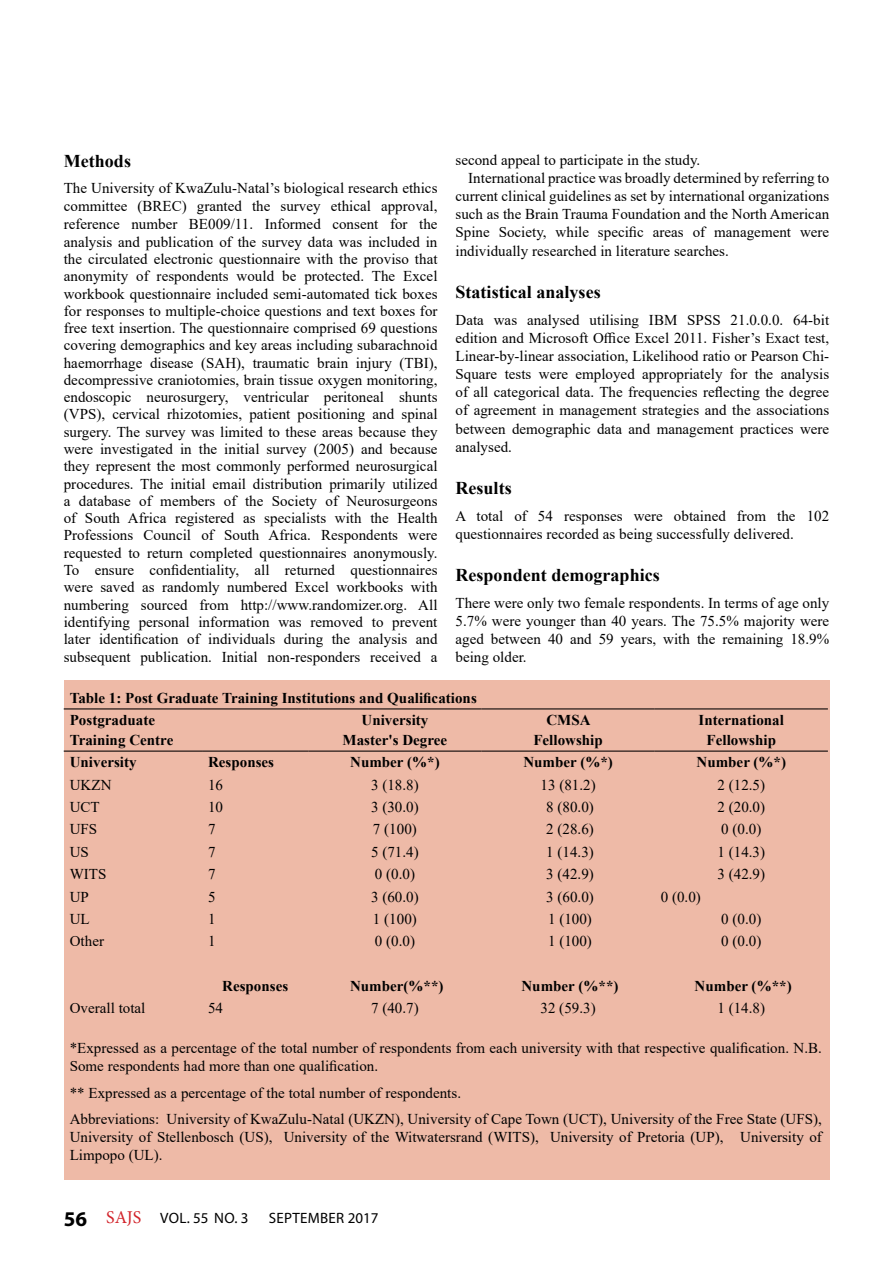
<style>
.page{position:relative;width:893px;height:1263px;background:#fff}
.page>*{position:absolute;margin:0;border:0;box-sizing:border-box;transform-origin:0 0}
.t1{font:700 18px "Times New Roman";color:#000}
.t2{font:15px/17.4px "Times New Roman";color:#000}
.t3{font:700 15px/20px "Times New Roman";color:#000;text-align:center}
.t4{font:15px "Myriad Pro";letter-spacing:.02em;color:#000}
.s1{font-weight:700;font-size:21px}
.s2{font-family:"Minion Pro";font-size:18px;color:#d2232a}
</style>
<div class="page">
<div style="left:64px;top:680px;width:765px;height:500px;background:#eebaa7"></div>
<hr style="left:64px;top:708px;width:138px;height:1px;background:#000">
<hr style="left:202px;top:708px;width:106px;height:1px;background:#000">
<hr style="left:308px;top:708px;width:173px;height:1px;background:#000">
<hr style="left:481px;top:708px;width:174px;height:1px;background:#000">
<hr style="left:655px;top:708px;width:173px;height:1px;background:#000">
<hr style="left:64px;top:750px;width:138px;height:2px;background:#000">
<hr style="left:202px;top:750px;width:106px;height:2px;background:#000">
<hr style="left:308px;top:750px;width:173px;height:2px;background:#000">
<hr style="left:481px;top:750px;width:174px;height:2px;background:#000">
<hr style="left:655px;top:750px;width:173px;height:2px;background:#000">
<p class="t2" style="left:455px;top:151px;width:246px">second appeal to participate in the study.</p>
<p class="t2" style="left:468px;top:169px;width:362px">International practice was broadly determined by referring to</p>
<p class="t2" style="left:455px;top:187px;width:375px">current clinical guidelines as set by international organizations</p>
<p class="t2" style="left:455px;top:205px;width:375px">such as the Brain Trauma Foundation and the North American</p>
<p class="t2" style="left:455px;top:223px;width:375px">Spine Society, while specific areas of management were</p>
<p class="t2" style="left:455px;top:241px;width:275px">individually researched in literature searches.</p>
<p class="t1" style="left:455px;top:279px;width:147px">Statistical analyses</p>
<p class="t2" style="left:455px;top:310px;width:375px;line-height:18.1px;text-align:justify">Data was analysed utilising IBM SPSS 21.0.0.0. 64-bit edition and Microsoft Office Excel 2011. Fisher’s Exact test, Linear-by-linear association, Likelihood ratio or Pearson Chi-Square tests were employed appropriately for the analysis of all categorical data. The frequencies reflecting the degree of agreement in management strategies and the associations between demographic data and management practices were analysed.</p>
<p class="t1" style="left:455px;top:475px;width:58px">Results</p>
<p class="t2" style="left:455px;top:506px;width:375px;line-height:18.1px">A total of 54 responses were obtained from the 102 questionnaires recorded as being successfully delivered.</p>
<p class="t1" style="left:455px;top:562px;width:206px">Respondent demographics</p>
<p class="t2" style="left:455px;top:593px;width:375px;line-height:18.1px;text-align:justify">There were only two female respondents. In terms of age only 5.7% were younger than 40 years. The 75.5% majority were aged between 40 and 59 years, with the remaining 18.9% being older.</p>
<p class="t3" style="left:70px;top:686px;width:409px;line-height:22.2px;text-align:left">Table 1: Post Graduate Training Institutions and Qualifications<br>Postgraduate</p>
<p class="t3" style="left:70px;top:730px;width:105px">Training Centre</p>
<p class="t1" style="left:64px;top:148px;width:69px">Methods</p>
<p class="t2" style="left:64px;top:179px;width:375px;text-align:justify">The University of KwaZulu-Natal’s biological research ethics committee (BREC) granted the survey ethical approval, reference number BE009/11. Informed consent for the analysis and publication of the survey data was included in the circulated electronic questionnaire with the proviso that anonymity of respondents would be protected. The Excel workbook questionnaire included semi-automated tick boxes for responses to multiple-choice questions and text boxes for free text insertion. The questionnaire comprised 69 questions covering demographics and key areas including subarachnoid haemorrhage disease (SAH), traumatic brain injury (TBI), decompressive craniotomies, brain tissue oxygen monitoring, endoscopic neurosurgery, ventricular peritoneal shunts (VPS), cervical rhizotomies, patient positioning and spinal surgery. The survey was limited to these areas because they were investigated in the initial survey (2005) and because they represent the most commonly performed neurosurgical procedures. The initial email distribution primarily utilized a database of members of the Society of Neurosurgeons of South Africa registered as specialists with the Health Professions Council of South Africa. Respondents were requested to return completed questionnaires anonymously.<br>To ensure confidentiality, all returned questionnaires were saved as randomly numbered Excel workbooks with numbering sourced from http://www.randomizer.org. All identifying personal information was removed to prevent later identification of individuals during the analysis and subsequent publication. Initial non-responders received a</p>
<p class="t3" style="left:343px;top:710px;width:106px">University<br>Master's Degree</p>
<p class="t3" style="left:533px;top:710px;width:71px">CMSA<br>Fellowship</p>
<p class="t3" style="left:699px;top:710px;width:87px">International<br>Fellowship</p>
<p class="t3" style="left:70px;top:752px;width:68px">University</p>
<p class="t3" style="left:208px;top:752px;width:68px">Responses</p>
<p class="t3" style="left:350px;top:752px;width:91px">Number (%*)</p>
<p class="t3" style="left:523px;top:752px;width:91px">Number (%*)</p>
<p class="t3" style="left:696px;top:752px;width:91px">Number (%*)</p>
<p class="t2" style="left:70px;top:775px;width:43px">UKZN</p>
<p class="t2" style="left:208px;top:775px;width:17px">16</p>
<p class="t2" style="left:371px;top:775px;width:49px">3 (18.8)</p>
<p class="t2" style="left:540px;top:775px;width:57px">13 (81.2)</p>
<p class="t2" style="left:717px;top:775px;width:49px">2 (12.5)</p>
<p class="t2" style="left:70px;top:798px;width:32px">UCT</p>
<p class="t2" style="left:208px;top:798px;width:17px">10</p>
<p class="t2" style="left:371px;top:798px;width:49px">3 (30.0)</p>
<p class="t2" style="left:546px;top:798px;width:49px">8 (80.0)</p>
<p class="t2" style="left:717px;top:798px;width:49px">2 (20.0)</p>
<p class="t2" style="left:70px;top:820px;width:29px">UFS</p>
<p class="t2" style="left:208px;top:820px;width:9px">7</p>
<p class="t2" style="left:373px;top:820px;width:45px">7 (100)</p>
<p class="t2" style="left:546px;top:820px;width:49px">2 (28.6)</p>
<p class="t2" style="left:721px;top:820px;width:42px">0 (0.0)</p>
<p class="t2" style="left:70px;top:843px;width:21px">US</p>
<p class="t2" style="left:208px;top:843px;width:9px">7</p>
<p class="t2" style="left:371px;top:843px;width:49px">5 (71.4)</p>
<p class="t2" style="left:546px;top:843px;width:49px">1 (14.3)</p>
<p class="t2" style="left:717px;top:843px;width:49px">1 (14.3)</p>
<p class="t2" style="left:70px;top:865px;width:38px">WITS</p>
<p class="t2" style="left:208px;top:865px;width:9px">7</p>
<p class="t2" style="left:375px;top:865px;width:42px">0 (0.0)</p>
<p class="t2" style="left:546px;top:865px;width:49px">3 (42.9)</p>
<p class="t2" style="left:717px;top:865px;width:49px">3 (42.9)</p>
<p class="t2" style="left:70px;top:887px;width:21px">UP</p>
<p class="t2" style="left:208px;top:887px;width:9px">5</p>
<p class="t2" style="left:371px;top:887px;width:49px">3 (60.0)</p>
<p class="t2" style="left:546px;top:887px;width:49px">3 (60.0)</p>
<p class="t2" style="left:661px;top:887px;width:42px">0 (0.0)</p>
<p class="t2" style="left:70px;top:910px;width:22px">UL</p>
<p class="t2" style="left:208px;top:910px;width:9px">1</p>
<p class="t2" style="left:373px;top:910px;width:45px">1 (100)</p>
<p class="t2" style="left:548px;top:910px;width:45px">1 (100)</p>
<p class="t2" style="left:721px;top:910px;width:42px">0 (0.0)</p>
<p class="t2" style="left:70px;top:932px;width:36px">Other</p>
<p class="t2" style="left:208px;top:932px;width:9px">1</p>
<p class="t2" style="left:375px;top:932px;width:42px">0 (0.0)</p>
<p class="t2" style="left:548px;top:932px;width:45px">1 (100)</p>
<p class="t2" style="left:721px;top:932px;width:42px">0 (0.0)</p>
<p class="t3" style="left:222px;top:975px;width:68px">Responses</p>
<p class="t3" style="left:350px;top:975px;width:95px">Number(%**)</p>
<p class="t3" style="left:521px;top:975px;width:99px">Number (%**)</p>
<p class="t3" style="left:695px;top:975px;width:99px">Number (%**)</p>
<p class="t2" style="left:70px;top:999px;width:77px">Overall total</p>
<p class="t2" style="left:208px;top:999px;width:17px">54</p>
<p class="t2" style="left:371px;top:999px;width:49px">7 (40.7)</p>
<p class="t2" style="left:540px;top:999px;width:57px">32 (59.3)</p>
<p class="t2" style="left:717px;top:999px;width:49px">1 (14.8)</p>
<p class="t2" style="left:70px;top:1038px;width:754px;line-height:18px">*Expressed as a percentage of the total number of respondents from each university with that respective qualification. N.B.<br>Some respondents had more than one qualification.</p>
<p class="t2" style="left:70px;top:1079px;width:754px;line-height:26.5px">** Expressed as a percentage of the total number of respondents.<br>Abbreviations: University of KwaZulu-Natal (UKZN), University of Cape Town (UCT), University of the Free State (UFS),</p>
<p class="t2" style="left:70px;top:1127px;width:754px;line-height:18px">University of Stellenbosch (US), University of the Witwatersrand (WITS), University of Pretoria (UP), University of<br>Limpopo (UL).</p>
<p class="t4" style="left:64px;top:1209px;width:186px"><span class="s1">56</span> <span class="s2">SAJS</span> VOL. 55 NO. 3</p>
<p class="t4" style="left:269px;top:1209px;width:111px">SEPTEMBER 2017</p>
</div>
